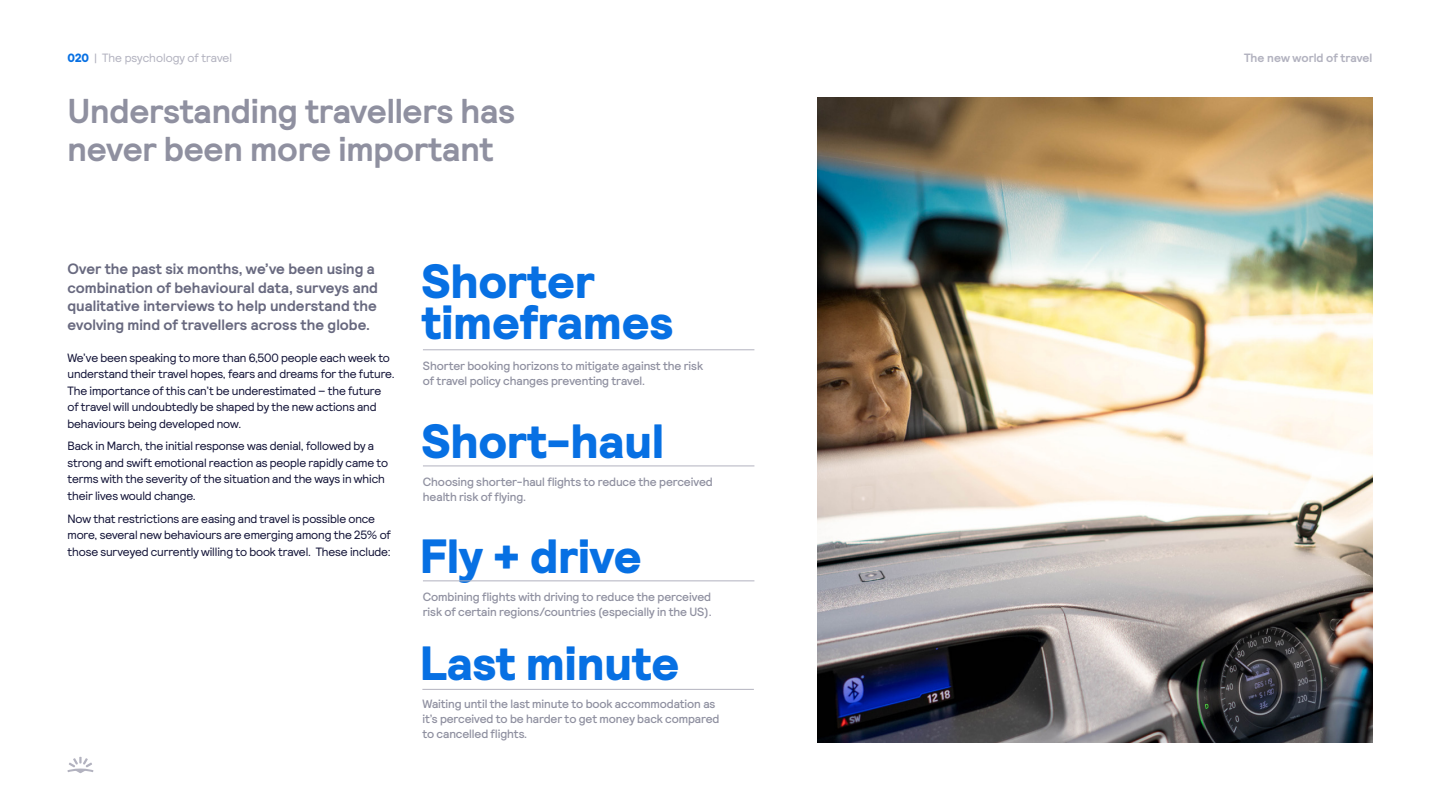
<style>
.page{position:relative;width:1440px;height:810px;background:#fff}
.page>*{position:absolute;margin:0;border:0;box-sizing:border-box;transform-origin:0 0}
.t1{font:900 48px/41.2px "Skyscanner Relative";letter-spacing:-.01em;color:#0770e3}
.t2{font:700 34.5px/37.5px "Skyscanner Relative";letter-spacing:-.01em;color:#8f90a0}
.t3{font:700 15px/18.8px "Skyscanner Relative";color:#68697f}
.t4{font:12px/16.5px "Skyscanner Relative";letter-spacing:-.01em;color:#111236}
.t5{font:500 12px/15px "Skyscanner Relative";letter-spacing:-.01em;color:#8f90a0}
.t6{font:12px "Skyscanner Relative";color:#b2b2bf}
.t7{font:700 12px "Skyscanner Relative";color:#b2b2bf}
.s1{font-weight:900;color:#0770e3}
</style>
<div class="page">
<svg style="left:67px;top:757px;width:26px;height:16px"></svg>
<hr style="left:423px;top:349px;width:331px;height:1px;background:#b2b2bf">
<hr style="left:423px;top:466px;width:331px;height:1px;background:#b2b2bf">
<hr style="left:423px;top:580px;width:331px;height:1px;background:#b2b2bf">
<hr style="left:422px;top:689px;width:332px;height:1px;background:#b2b2bf">
<img style="left:818px;top:98px;width:554px;height:644px">
<p class="t6" style="left:68px;top:51px;width:166px"><span class="s1">020</span> | The psychology of travel</p>
<p class="t7" style="left:1244px;top:51px;width:130px">The new world of travel</p>
<h2 class="t2" style="left:68px;top:93px;width:449px">Understanding travellers has never been more important</h2>
<p class="t3" style="left:68px;top:259px;width:312px">Over the past six months, we’ve been using a combination of behavioural data, surveys and qualitative interviews to help understand the evolving mind of travellers across the globe.</p>
<p class="t4" style="left:68px;top:349px;width:329px">We’ve been speaking to more than 6,500 people each week to understand their travel hopes, fears and dreams for the future.<br>The importance of this can’t be underestimated – the future of travel will undoubtedly be shaped by the new actions and behaviours being developed now.</p>
<p class="t4" style="left:68px;top:438px;width:322px">Back in March, the initial response was denial, followed by a strong and swift emotional reaction as people rapidly came to terms with the severity of the situation and the ways in which their lives would change.</p>
<p class="t4" style="left:68px;top:510px;width:325px">Now that restrictions are easing and travel is possible once more, several new behaviours are emerging among the 25% of those surveyed currently willing to book travel. These include:</p>
<h1 class="t1" style="left:421px;top:263px;width:254px">Shorter timeframes</h1>
<p class="t5" style="left:423px;top:358px;width:282px">Shorter booking horizons to mitigate against the risk of travel policy changes preventing travel.</p>
<h1 class="t1" style="left:421px;top:422px;width:244px">Short-haul</h1>
<p class="t5" style="left:423px;top:474px;width:291px">Choosing shorter-haul flights to reduce the perceived health risk of flying.</p>
<h1 class="t1" style="left:420px;top:537px;width:224px">Fly + drive</h1>
<p class="t5" style="left:423px;top:589px;width:290px">Combining flights with driving to reduce the perceived risk of certain regions/countries (especially in the US).</p>
<h1 class="t1" style="left:420px;top:645px;width:261px">Last minute</h1>
<p class="t5" style="left:422px;top:697px;width:299px">Waiting until the last minute to book accommodation as it’s perceived to be harder to get money back compared to cancelled flights.</p>
</div>
